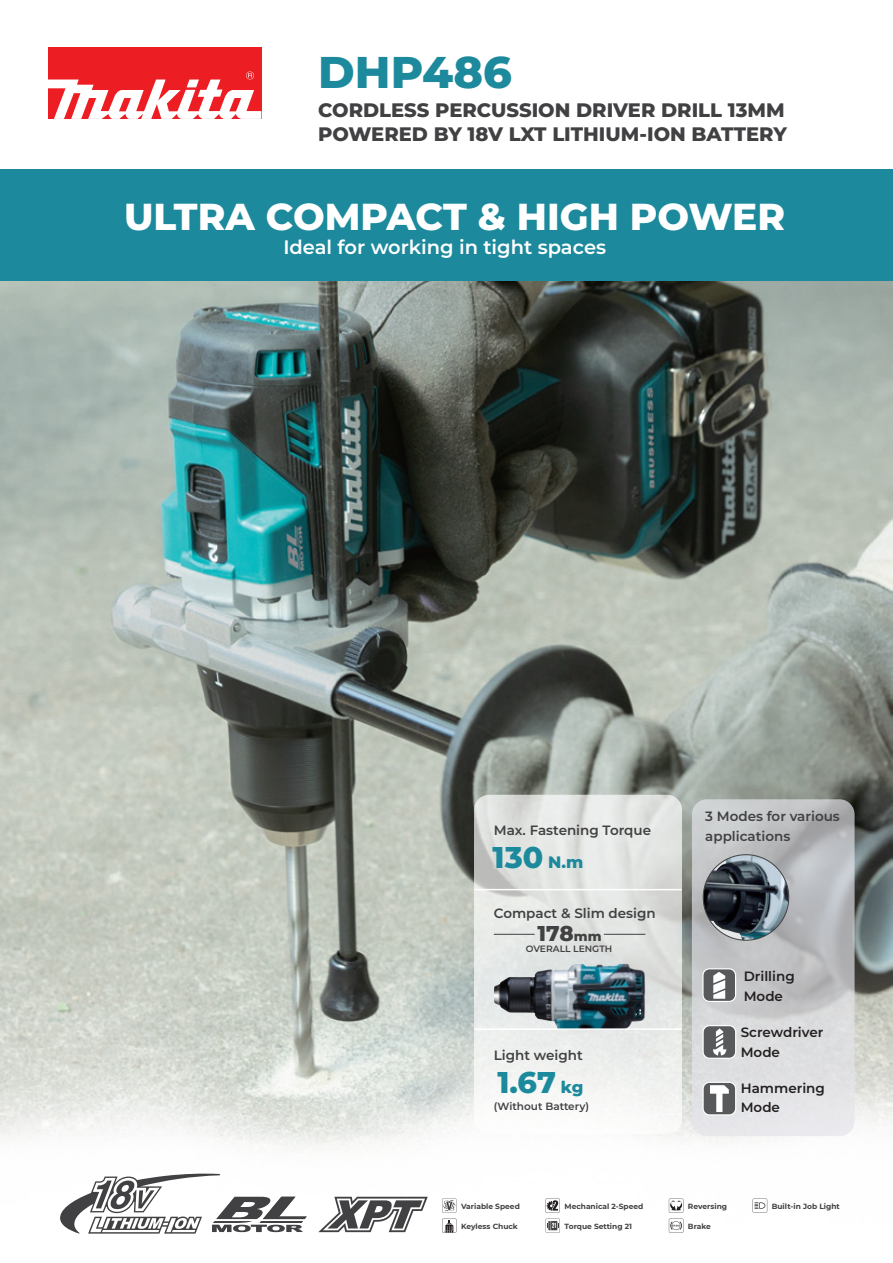
<style>
.page{position:relative;width:893px;height:1263px;background:#fff}
.page>*{position:absolute;margin:0;border:0;box-sizing:border-box;transform-origin:0 0}
.t1{font:800 44.4px "Montserrat";color:#1c8a9c}
.t2{font:800 37.5px "Montserrat";color:#fff}
.t3{font:800 30px "Montserrat";color:#1c8a9c}
.t4{font:800 21.45px "Montserrat";color:#414042}
.t5{font:800 19.5px/23.4px "Montserrat";color:#414042}
.t6{font:600 19.5px "Montserrat";color:#fff}
.t7{font:600 13.5px/19.5px "Montserrat";color:#414042}
.t8{font:600 13.5px/19.5px "Montserrat";color:#231f20}
.t9{font:600 10.5px "Montserrat";color:#414042}
.t10{font:600 9.15px "Montserrat";color:#414042}
.t11{font:700 7.5px "Montserrat";color:#414042}
.s1{font-size:16.5px}
.s2{font-size:13.2px}
</style>
<div class="page">
<img style="left:0;top:281px;width:893px;height:702px">
<svg style="left:0;top:983px;width:893px;height:251px"></svg>
<svg style="left:474px;top:795px;width:208px;height:339px;fill:#e7e9e7"></svg>
<div style="left:0;top:170px;width:893px;height:111px;background:#1c8a9c"></div>
<div style="left:48px;top:48px;width:213px;height:71px;background:#ed1d24"></div>
<svg style="left:48px;top:71px;width:213px;height:48px"></svg>
<svg style="left:318px;top:1197px;width:110px;height:35px"></svg>
<svg style="left:59px;top:1173px;width:248px;height:60px"></svg>
<svg style="left:753px;top:1198px;width:14px;height:15px"></svg>
<svg style="left:442px;top:1198px;width:15px;height:35px"></svg>
<svg style="left:545px;top:1198px;width:15px;height:35px"></svg>
<svg style="left:669px;top:1198px;width:14px;height:35px"></svg>
<hr style="left:494px;top:934px;width:41px;height:1px;background:#414042">
<hr style="left:604px;top:934px;width:41px;height:1px;background:#414042">
<img style="left:494px;top:963px;width:151px;height:65px">
<hr style="left:474px;top:889px;width:208px;height:1px;background:#fff">
<hr style="left:474px;top:1028px;width:208px;height:2px;background:#fff">
<svg style="left:692px;top:799px;width:163px;height:337px;background:#cbccce"></svg>
<div style="left:703px;top:969px;width:33px;height:32px;background:#58595b;border-radius:7px"></div>
<div style="left:702px;top:968px;width:34px;height:34px;border:1px solid #fff;border-radius:7px"></div>
<svg style="left:713px;top:972px;width:12px;height:27px"></svg>
<div style="left:703px;top:1026px;width:33px;height:32px;background:#58595b;border-radius:7px"></div>
<div style="left:702px;top:1025px;width:34px;height:34px;border:1px solid #fff;border-radius:7px"></div>
<svg style="left:713px;top:1028px;width:13px;height:27px"></svg>
<img style="left:703px;top:855px;width:86px;height:85px">
<div style="left:703px;top:1082px;width:33px;height:33px;background:#58595b;border-radius:7px"></div>
<div style="left:702px;top:1082px;width:34px;height:33px;border:1px solid #fff;border-radius:7px"></div>
<svg style="left:710px;top:1085px;width:19px;height:27px"></svg>
<h1 class="t1" style="left:318px;top:40px;width:195px">DHP486</h1>
<h3 class="t5" style="left:318px;top:97px;width:470px">CORDLESS PERCUSSION DRIVER DRILL 13MM<br>POWERED BY 18V LXT LITHIUM-ION BATTERY</h3>
<h2 class="t2" style="left:124px;top:190px;width:663px">ULTRA COMPACT &amp; HIGH POWER</h2>
<h3 class="t6" style="left:283px;top:233px;width:324px">Ideal for working in tight spaces</h3>
<h3 class="t7" style="left:494px;top:819px;width:159px">Max. Fastening Torque</h3>
<h3 class="t3" style="left:493px;top:836px;width:92px">130 <span class="s1">N.m</span></h3>
<h3 class="t7" style="left:494px;top:903px;width:163px">Compact &amp; Slim design</h3>
<p class="t10" style="left:526px;top:942px;width:88px">OVERALL LENGTH</p>
<h3 class="t4" style="left:538px;top:917px;width:65px">178<span class="s2">mm</span></h3>
<h3 class="t7" style="left:494px;top:1044px;width:90px">Light weight</h3>
<h3 class="t3" style="left:497px;top:1061px;width:87px">1.67 <span class="s1">kg</span></h3>
<h3 class="t9" style="left:494px;top:1099px;width:97px">(Without Battery)</h3>
<h3 class="t7" style="left:705px;top:806px;width:136px">3 Modes for various applications</h3>
<h3 class="t8" style="left:744px;top:966px;width:53px">Drilling<br>Mode</h3>
<h3 class="t8" style="left:741px;top:1022px;width:84px">Screwdriver<br>Mode</h3>
<h3 class="t8" style="left:741px;top:1078px;width:86px">Hammering<br>Mode</h3>
<p class="t11" style="left:461px;top:1200px;width:60px">Variable Speed</p>
<p class="t11" style="left:772px;top:1200px;width:70px">Built-in Job Light</p>
<p class="t11" style="left:461px;top:1220px;width:58px">Keyless Chuck</p>
<p class="t11" style="left:688px;top:1220px;width:25px">Brake</p>
<p class="t11" style="left:564px;top:1200px;width:80px">Mechanical 2-Speed</p>
<p class="t11" style="left:564px;top:1220px;width:69px">Torque Setting 21</p>
<p class="t11" style="left:688px;top:1200px;width:41px">Reversing</p>
</div>
